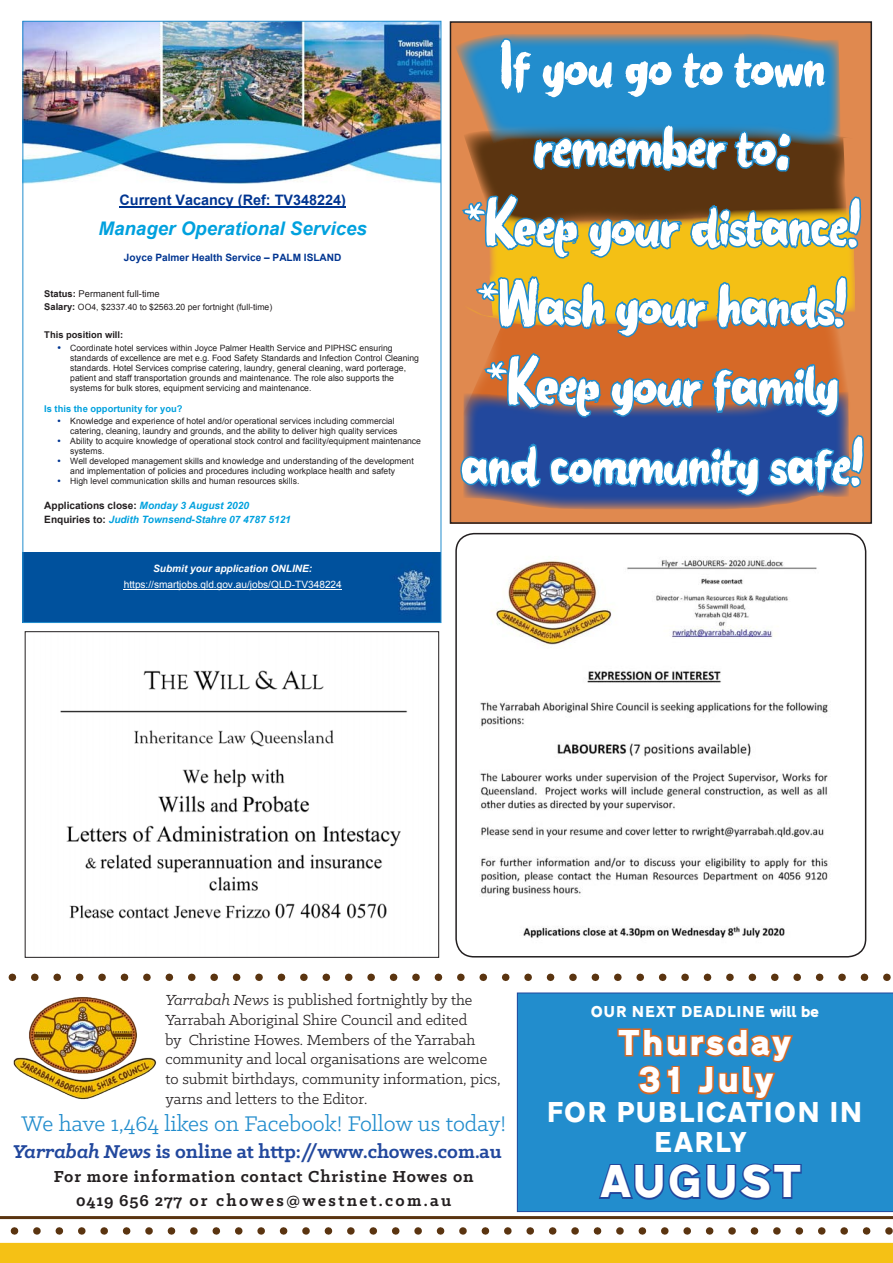
<style>
.page{position:relative;width:893px;height:1263px;background:#fff}
.page>*{position:absolute;margin:0;border:0;box-sizing:border-box;transform-origin:0 0}
.t1{font:72px/79.5px "Poster Brush";color:#fff;text-align:center}
.t2{font:48px "Traffic Typ Spa D";color:#fff}
.t3{font:37.5px "Traffic Typ Spa D";letter-spacing:.07em;color:#fff}
.t4{font:30px/30px "Traffic Typ Spa D";color:#fff;text-align:center}
.t5{font:24px "Klinic Slab";color:#228dcd}
.t6{font:700 21px "Klinic Slab";color:#22489d}
.t7{font:italic 700 18.75px "Arial";color:#00a1de}
.t8{font:700 18px "Klinic Slab";letter-spacing:.05em;color:#231f20}
.t9{font:700 18px "Klinic Slab";letter-spacing:.13em;color:#231f20}
.t10{font:16.5px/19.8px "Klinic Slab";color:#231f20}
.t11{font:16.5px "Traffic Typ Spa D";color:#fff}
.t12{font:700 14.4px "Arial";color:#003591}
.t13{font:italic 700 10.05px/13.8px "Arial";letter-spacing:-.005em;color:#00a1de}
.t14{font:10.05px/15.9px "Arial";color:#fff;text-align:center}
.t15{font:700 10.05px "Arial";color:#003591}
.t16{font:700 9.3px "Arial";color:#00a1de}
.t17{font:9.3px "Arial";color:#231f20}
.t18{font:700 9.3px "Arial";color:#231f20}
.t19{font:8.7px/9.9px "Arial";color:#231f20}
.s1{font-weight:700}
.s2{font-weight:700;font-size:9.3px}
.s3{color:#003591}
.s4{font-style:normal;color:#231f20}
.s5{font-weight:700;font-style:italic}
.s6{font-style:italic}
</style>
<div class="page">
<hr style="left:0;top:1216px;width:893px;height:3px;background:#5a3410">
<div style="left:0;top:1243px;width:893px;height:20px;background:#f5c115"></div>
<svg style="left:10px;top:1227px;width:883px;height:8px"></svg>
<img style="left:13px;top:997px;width:144px;height:103px">
<div style="left:517px;top:993px;width:376px;height:219px;background:#228dcd"></div>
<svg style="left:616px;top:1027px;width:179px;height:74px;background:#54829e"></svg>
<svg style="left:597px;top:1162px;width:206px;height:39px;background:#2275bc"></svg>
<svg style="left:8px;top:973px;width:883px;height:8px"></svg>
<img style="left:25px;top:23px;width:414px;height:161px">
<div style="left:25px;top:552px;width:96px;height:69px;background:#00519d"></div>
<div style="left:121px;top:552px;width:318px;height:69px;background:#00519d"></div>
<hr style="left:124px;top:589px;width:218px;height:1px;background:#fff">
<hr style="left:119px;top:206px;width:227px;height:2px;background:#003591">
<img style="left:60px;top:670px;width:348px;height:249px">
<div style="left:25px;top:631px;width:414px;height:326px;border:1px solid #231f20"></div>
<img style="left:456px;top:534px;width:410px;height:423px">
<div style="left:455px;top:533px;width:411px;height:424px;border:2px solid #231f20;border-radius:18px"></div>
<svg style="left:865px;top:47px;width:8px;height:153px"></svg>
<svg style="left:440px;top:222px;width:433px;height:250px"></svg>
<svg style="left:865px;top:200px;width:8px;height:129px"></svg>
<svg style="left:451px;top:21px;width:414px;height:496px;background:#7a796c"></svg>
<p class="t12" style="left:119px;top:190px;width:228px">Current Vacancy (Ref: TV348224)</p>
<p class="t7" style="left:98px;top:216px;width:270px">Manager Operational Services</p>
<p class="t15" style="left:124px;top:250px;width:219px">Joyce Palmer Health Service – PALM ISLAND</p>
<p class="t17" style="left:44px;top:288px;width:117px"><span class="s1">Status:</span> Permanent full-time</p>
<p class="t19" style="left:44px;top:302px;width:230px"><span class="s2">Salary:</span> OO4, $2337.40 to $2563.20 per fortnight (full-time)</p>
<p class="t18" style="left:44px;top:329px;width:80px">This position will:</p>
<p class="t19" style="left:70px;top:343px;width:350px;text-indent:-13px"><span class="s3">•</span> Coordinate hotel services within Joyce Palmer Health Service and PIPHSC ensuring standards of excellence are met e.g. Food Safety Standards and Infection Control Cleaning standards. Hotel Services comprise catering, laundry, general cleaning, ward porterage, patient and staff transportation grounds and maintenance. The role also supports the systems for bulk stores, equipment servicing and maintenance.</p>
<p class="t16" style="left:44px;top:403px;width:140px">Is this the opportunity for you?</p>
<p class="t19" style="left:70px;top:416px;width:329px;text-indent:-13px"><span class="s3">•</span> Knowledge and experience of hotel and/or operational services including commercial catering, cleaning, laundry and grounds, and the ability to deliver high quality services</p>
<p class="t19" style="left:70px;top:436px;width:352px;text-indent:-13px"><span class="s3">•</span> Ability to acquire knowledge of operational stock control and facility/equipment maintenance systems.</p>
<p class="t19" style="left:70px;top:456px;width:345px;text-indent:-13px"><span class="s3">•</span> Well developed management skills and knowledge and understanding of the development and implementation of policies and procedures including workplace health and safety</p>
<p class="t19" style="left:57px;top:476px;width:244px"><span class="s3">•</span> High level communication skills and human resources skills.</p>
<p class="t13" style="left:44px;top:499px;width:248px"><span class="s4">Applications close:</span> Monday 3 August 2020<br><span class="s4">Enquiries to:</span> Judith Townsend-Stahre 07 4787 5121</p>
<p class="t14" style="left:124px;top:560px;width:220px"><span class="s5">Submit your application ONLINE: </span>https://smartjobs.qld.gov.au/jobs/QLD-TV348224</p>
<p class="t1" style="left:499px;top:26px;width:328px">If you go to town remember to:</p>
<p class="t1" style="left:464px;top:185px;width:398px">*Keep your distance!</p>
<p class="t1" style="left:478px;top:264px;width:370px">*Wash your hands!</p>
<p class="t1" style="left:461px;top:344px;width:403px">*Keep your family and community safe!</p>
<p class="t10" style="left:165px;top:989px;width:337px"><span class="s6">Yarrabah News</span> is published fortnightly by the Yarrabah Aboriginal Shire Council and edited<br>by Christine Howes. Members of the Yarrabah community and local organisations are welcome to submit birthdays, community information, pics, yarns and letters to the Editor.</p>
<p class="t5" style="left:22px;top:1108px;width:486px">We have 1,464 likes on Facebook! Follow us today!</p>
<p class="t6" style="left:13px;top:1138px;width:490px"><span class="s6">Yarrabah News</span> is online at http://www.chowes.com.au</p>
<p class="t8" style="left:54px;top:1164px;width:421px">For more information contact Christine Howes on</p>
<p class="t9" style="left:76px;top:1188px;width:377px">0419 656 277 or chowes@westnet.com.au</p>
<p class="t11" style="left:590px;top:1002px;width:230px">OUR NEXT DEADLINE will be</p>
<p class="t3" style="left:618px;top:1020px;width:175px">Thursday</p>
<p class="t3" style="left:636px;top:1057px;width:139px">31 July</p>
<p class="t4" style="left:546px;top:1097px;width:318px">FOR PUBLICATION IN<br>EARLY</p>
<p class="t2" style="left:600px;top:1152px;width:203px">AUGUST</p>
</div>
